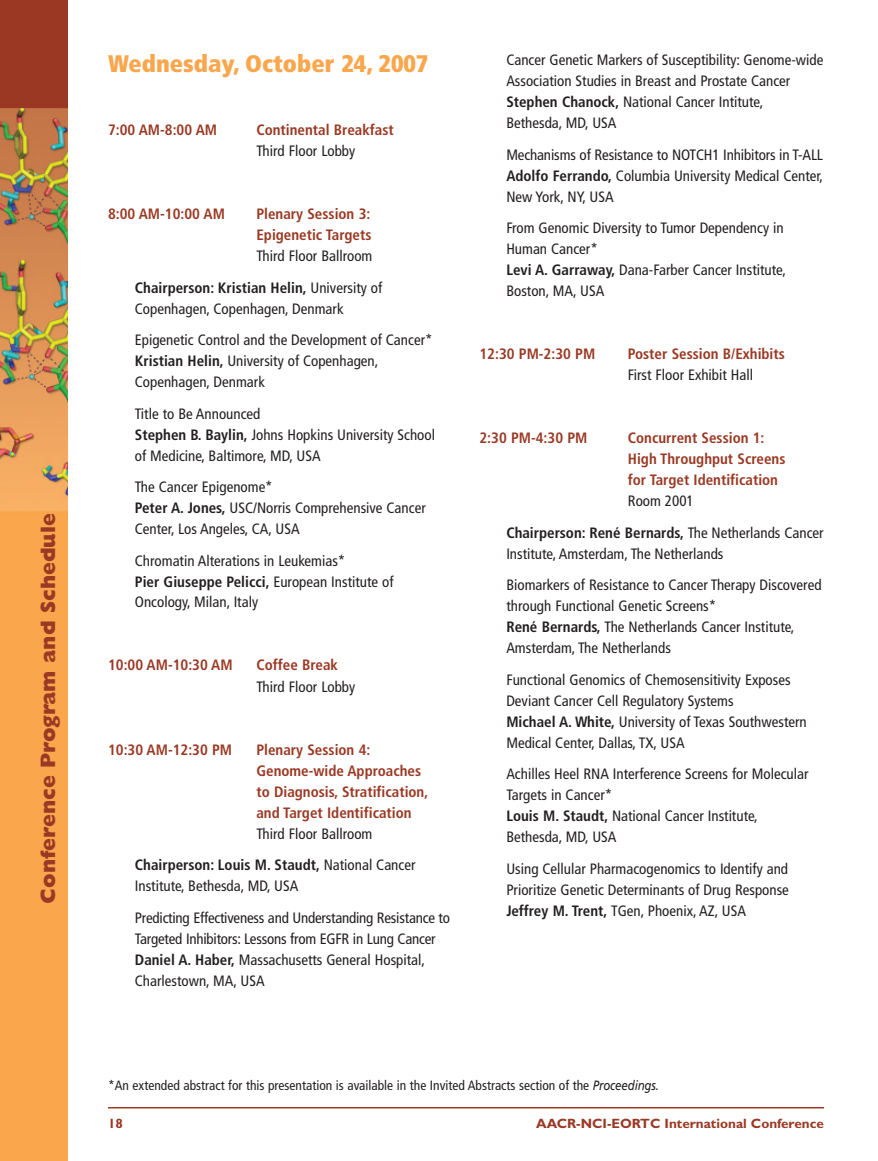
<style>
.page{position:relative;width:878px;height:1161px;background:#fff}
.page>*{position:absolute;margin:0;border:0;box-sizing:border-box;transform-origin:0 0}
.t1{font:900 condensed 24px "Frutiger";color:#f9a64c}
.t2{font:800 21px "Gill Sans";color:#9a3924}
.t3{font:condensed 15px/21px "Frutiger";color:#231f20}
.t4{font:700 condensed 15px/21px "Frutiger";color:#9a3924}
.t5{font:condensed 13.5px "Frutiger";color:#231f20}
.t6{font:700 13.5px "Gill Sans";color:#9a3924}
.s1{font-weight:700}
.s2{font-style:italic;font-stretch:normal}
</style>
<div class="page">
<hr style="left:108px;top:1107px;width:716px;height:1px;background:#9a3924">
<img style="left:0;top:0;width:67px;height:1161px">
<h2 class="t2" style="left:40px;top:904px;width:393px;rotate:-90deg">Conference Program and Schedule</h2>
<h1 class="t1" style="left:108px;top:54px;width:322px">Wednesday, October 24, 2007</h1>
<p class="t4" style="left:108px;top:120px;width:110px">7:00 AM-8:00 AM</p>
<p class="t4" style="left:256px;top:120px;width:139px">Continental Breakfast</p>
<p class="t3" style="left:256px;top:141px;width:100px">Third Floor Lobby</p>
<p class="t4" style="left:108px;top:204px;width:118px">8:00 AM-10:00 AM</p>
<p class="t4" style="left:256px;top:204px;width:116px">Plenary Session 3:<br>Epigenetic Targets</p>
<p class="t3" style="left:135px;top:241px;width:249px;line-height:31.5px;text-indent:122px">Third Floor Ballroom<br><span class="s1">Chairperson: Kristian Helin,</span> University of</p>
<p class="t3" style="left:135px;top:294px;width:299px;line-height:31.5px">Copenhagen, Copenhagen, Denmark<br>Epigenetic Control and the Development of Cancer*</p>
<p class="t3" style="left:135px;top:351px;width:245px"><span class="s1">Kristian Helin,</span> University of Copenhagen,<br>Copenhagen, Denmark</p>
<p class="t3" style="left:135px;top:404px;width:302px">Title to Be Announced<br><span class="s1">Stephen B. Baylin,</span> Johns Hopkins University School of Medicine, Baltimore, MD, USA</p>
<p class="t3" style="left:135px;top:477px;width:292px">The Cancer Epigenome*<br><span class="s1">Peter A. Jones,</span> USC/Norris Comprehensive Cancer<br>Center, Los Angeles, CA, USA</p>
<p class="t3" style="left:135px;top:551px;width:260px">Chromatin Alterations in Leukemias*<br><span class="s1">Pier Giuseppe Pelicci,</span> European Institute of<br>Oncology, Milan, Italy</p>
<p class="t4" style="left:108px;top:656px;width:126px">10:00 AM-10:30 AM</p>
<p class="t4" style="left:256px;top:656px;width:83px">Coffee Break</p>
<p class="t3" style="left:256px;top:677px;width:100px">Third Floor Lobby</p>
<p class="t4" style="left:108px;top:740px;width:126px">10:30 AM-12:30 PM</p>
<p class="t4" style="left:256px;top:740px;width:173px">Plenary Session 4:<br>Genome-wide Approaches to Diagnosis, Stratification, and Target Identification</p>
<p class="t3" style="left:135px;top:819px;width:282px;line-height:31.5px;text-indent:121px">Third Floor Ballroom<br><span class="s1">Chairperson: Louis M. Staudt,</span> National Cancer</p>
<p class="t3" style="left:135px;top:871px;width:316px;line-height:31.5px">Institute, Bethesda, MD, USA<br>Predicting Effectiveness and Understanding Resistance to</p>
<p class="t3" style="left:135px;top:929px;width:302px">Targeted Inhibitors: Lessons from EGFR in Lung Cancer<br><span class="s1">Daniel A. Haber,</span> Massachusetts General Hospital,<br>Charlestown, MA, USA</p>
<p class="t3" style="left:506px;top:51px;width:318px">Cancer Genetic Markers of Susceptibility: Genome-wide Association Studies in Breast and Prostate Cancer <span class="s1">Stephen Chanock,</span> National Cancer Intitute,<br>Bethesda, MD, USA</p>
<p class="t3" style="left:506px;top:145px;width:318px;text-align:justify">Mechanisms of Resistance to NOTCH1 Inhibitors in T-ALL <span class="s1">Adolfo Ferrando,</span> Columbia University Medical Center, New York, NY, USA</p>
<p class="t3" style="left:506px;top:219px;width:281px">From Genomic Diversity to Tumor Dependency in<br>Human Cancer*<br><span class="s1">Levi A. Garraway,</span> Dana-Farber Cancer Institute,<br>Boston, MA, USA</p>
<p class="t4" style="left:479px;top:345px;width:117px">12:30 PM-2:30 PM</p>
<p class="t4" style="left:628px;top:345px;width:158px">Poster Session B/Exhibits</p>
<p class="t3" style="left:628px;top:366px;width:127px">First Floor Exhibit Hall</p>
<p class="t4" style="left:479px;top:429px;width:109px">2:30 PM-4:30 PM</p>
<p class="t4" style="left:628px;top:429px;width:159px">Concurrent Session 1:<br>High Throughput Screens for Target Identification</p>
<p class="t3" style="left:506px;top:486px;width:319px;line-height:31.5px;text-align:center">Room 2001<br><span class="s1">Chairperson: René Bernards,</span> The Netherlands Cancer</p>
<p class="t3" style="left:506px;top:539px;width:317px;line-height:31.5px">Institute, Amsterdam, The Netherlands<br>Biomarkers of Resistance to Cancer Therapy Discovered</p>
<p class="t3" style="left:506px;top:597px;width:290px">through Functional Genetic Screens*<br><span class="s1">René Bernards,</span> The Netherlands Cancer Institute,<br>Amsterdam, The Netherlands</p>
<p class="t3" style="left:506px;top:670px;width:302px">Functional Genomics of Chemosensitivity Exposes Deviant Cancer Cell Regulatory Systems<br><span class="s1">Michael A. White,</span> University of Texas Southwestern Medical Center, Dallas, TX, USA</p>
<p class="t3" style="left:506px;top:765px;width:303px">Achilles Heel RNA Interference Screens for Molecular Targets in Cancer*<br><span class="s1">Louis M. Staudt,</span> National Cancer Institute, Bethesda, MD, USA</p>
<p class="t3" style="left:506px;top:859px;width:284px;text-align:justify">Using Cellular Pharmacogenomics to Identify and Prioritize Genetic Determinants of Drug Response <span class="s1">Jeffrey M. Trent,</span> TGen, Phoenix, AZ, USA</p>
<p class="t5" style="left:108px;top:1080px;width:552px">*An extended abstract for this presentation is available in the Invited Abstracts section of the <span class="s2">Proceedings.</span></p>
<p class="t6" style="left:108px;top:1118px;width:16px">18</p>
<p class="t6" style="left:536px;top:1118px;width:289px">AACR-NCI-EORTC International Conference</p>
</div>
